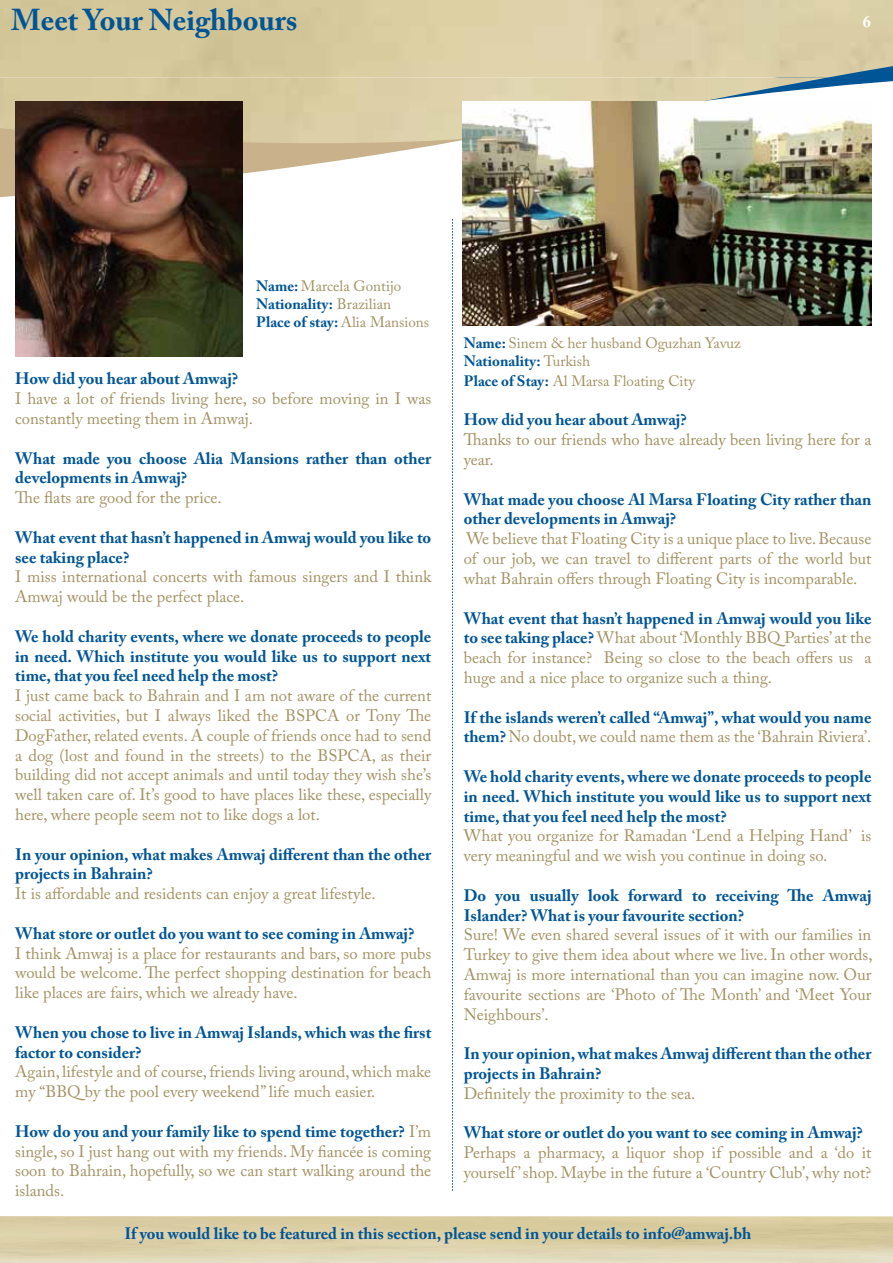
<style>
.page{position:relative;width:893px;height:1263px;background:#fff}
.page>*{position:absolute;margin:0;border:0;box-sizing:border-box;transform-origin:0 0}
.t1{font:700 30px "Adobe Caslon Pro";color:#005596}
.t2{font:16.5px/19.8px "Adobe Caslon Pro";color:#a39161}
.t3{font:700 16.5px/19.8px "Adobe Caslon Pro";color:#005596}
.t4{font:700 16.5px "Adobe Caslon Pro";color:#fff}
.t5{font:15px/18px "Adobe Caslon Pro";color:#a39161}
.s1{font-weight:700;color:#005596}
.s2{font-weight:400;color:#a39161}
</style>
<div class="page">
<svg style="left:0;top:158px;width:355px;height:40px"></svg>
<svg style="left:828px;top:77px;width:65px;height:99px"></svg>
<img style="left:0;top:0;width:893px;height:77px">
<img style="left:0;top:77px;width:828px;height:81px">
<svg style="left:452px;top:219px;width:1px;height:972px"></svg>
<img style="left:15px;top:101px;width:228px;height:255px">
<img style="left:462px;top:101px;width:409px;height:224px">
<h1 class="t1" style="left:11px;top:3px;width:288px">Meet Your Neighbours</h1>
<p class="t4" style="left:863px;top:12px;width:10px">6</p>
<p class="t5" style="left:256px;top:277px;width:175px"><span class="s1">Name:</span> Marcela Gontijo<br><span class="s1">Nationality:</span> Brazilian<br><span class="s1">Place of stay:</span> Alia Mansions</p>
<p class="t3" style="left:15px;top:369px;width:224px">How did you hear about Amwaj?</p>
<p class="t2" style="left:15px;top:389px;width:418px">I have a lot of friends living here, so before moving in I was constantly meeting them in Amwaj.</p>
<p class="t3" style="left:15px;top:448px;width:418px">What made you choose Alia Mansions rather than other developments in Amwaj?</p>
<p class="t2" style="left:15px;top:488px;width:208px">The flats are good for the price.</p>
<p class="t3" style="left:15px;top:527px;width:418px">What event that hasn’t happened in Amwaj would you like to see taking place?</p>
<p class="t2" style="left:15px;top:567px;width:418px">I miss international concerts with famous singers and I think<br>Amwaj would be the perfect place.</p>
<p class="t3" style="left:15px;top:626px;width:418px;text-align:justify">We hold charity events, where we donate proceeds to people in need. Which institute you would like us to support next time, that you feel need help the most?</p>
<p class="t2" style="left:15px;top:686px;width:418px;text-align:justify">I just came back to Bahrain and I am not aware of the current social activities, but I always liked the BSPCA or Tony The DogFather, related events. A couple of friends once had to send a dog (lost and found in the streets) to the BSPCA, as their building did not accept animals and until today they wish she’s well taken care of. It’s good to have places like these, especially here, where people seem not to like dogs a lot.</p>
<p class="t3" style="left:15px;top:844px;width:418px">In your opinion, what makes Amwaj different than the other projects in Bahrain?</p>
<p class="t2" style="left:15px;top:884px;width:362px">It is affordable and residents can enjoy a great lifestyle.</p>
<p class="t3" style="left:15px;top:923px;width:401px">What store or outlet do you want to see coming in Amwaj?</p>
<p class="t2" style="left:15px;top:943px;width:418px;text-align:justify">I think Amwaj is a place for restaurants and bars, so more pubs would be welcome. The perfect shopping destination for beach like places are fairs, which we already have.</p>
<p class="t3" style="left:15px;top:1022px;width:418px">When you chose to live in Amwaj Islands, which was the first factor to consider?</p>
<p class="t2" style="left:15px;top:1062px;width:418px">Again, lifestyle and of course, friends living around, which make my “BBQ by the pool every weekend” life much easier.</p>
<p class="t2" style="left:15px;top:1121px;width:418px;text-align:justify"><span class="s1">How do you and your family like to spend time together?</span> I’m single, so I just hang out with my friends. My fiancée is coming soon to Bahrain, hopefully, so we can start walking around the islands.</p>
<p class="t5" style="left:464px;top:334px;width:278px"><span class="s1">Name:</span> Sinem &amp; her husband Oguzhan Yavuz<br><span class="s1">Nationality:</span> Turkish</p>
<p class="t5" style="left:464px;top:372px;width:233px"><span class="s1">Place of Stay:</span> Al Marsa Floating City</p>
<p class="t3" style="left:464px;top:410px;width:224px">How did you hear about Amwaj?</p>
<p class="t2" style="left:464px;top:430px;width:409px">Thanks to our friends who have already been living here for a year.</p>
<p class="t3" style="left:464px;top:489px;width:409px">What made you choose Al Marsa Floating City rather than other developments in Amwaj?</p>
<p class="t2" style="left:464px;top:529px;width:409px;text-align:justify">We believe that Floating City is a unique place to live. Because of our job, we can travel to different parts of the world but what Bahrain offers through Floating City is incomparable.</p>
<p class="t2" style="left:464px;top:608px;width:409px;text-align:justify"><span class="s1">What event that hasn’t happened in Amwaj would you like to see taking place?</span> What about ‘Monthly BBQ Parties’ at the beach for instance? Being so close to the beach offers us a huge and a nice place to organize such a thing.</p>
<p class="t3" style="left:464px;top:707px;width:409px">If the islands weren’t called “Amwaj”, what would you name them? <span class="s2">No doubt, we could name them as the ‘Bahrain Riviera’.</span></p>
<p class="t3" style="left:464px;top:766px;width:409px;text-align:justify">We hold charity events, where we donate proceeds to people in need. Which institute you would like us to support next time, that you feel need help the most?</p>
<p class="t2" style="left:464px;top:826px;width:409px">What you organize for Ramadan ‘Lend a Helping Hand’ is very meaningful and we wish you continue in doing so.</p>
<p class="t3" style="left:464px;top:885px;width:409px">Do you usually look forward to receiving The Amwaj<br>Islander? What is your favourite section?</p>
<p class="t2" style="left:464px;top:925px;width:410px;text-align:justify">Sure! We even shared several issues of it with our families in Turkey to give them idea about where we live. In other words, Amwaj is more international than you can imagine now. Our favourite sections are ‘Photo of The Month’ and ‘Meet Your Neighbours’.</p>
<p class="t3" style="left:464px;top:1043px;width:409px">In your opinion, what makes Amwaj different than the other projects in Bahrain?</p>
<p class="t2" style="left:464px;top:1083px;width:233px">Definitely the proximity to the sea.</p>
<p class="t3" style="left:464px;top:1123px;width:401px">What store or outlet do you want to see coming in Amwaj?</p>
<p class="t2" style="left:464px;top:1142px;width:409px">Perhaps a pharmacy, a liquor shop if possible and a ‘do it yourself ’ shop. Maybe in the future a ‘Country Club’, why not?</p>
<p class="t3" style="left:124px;top:1223px;width:628px">If you would like to be featured in this section, please send in your details to info@amwaj.bh</p>
</div>
